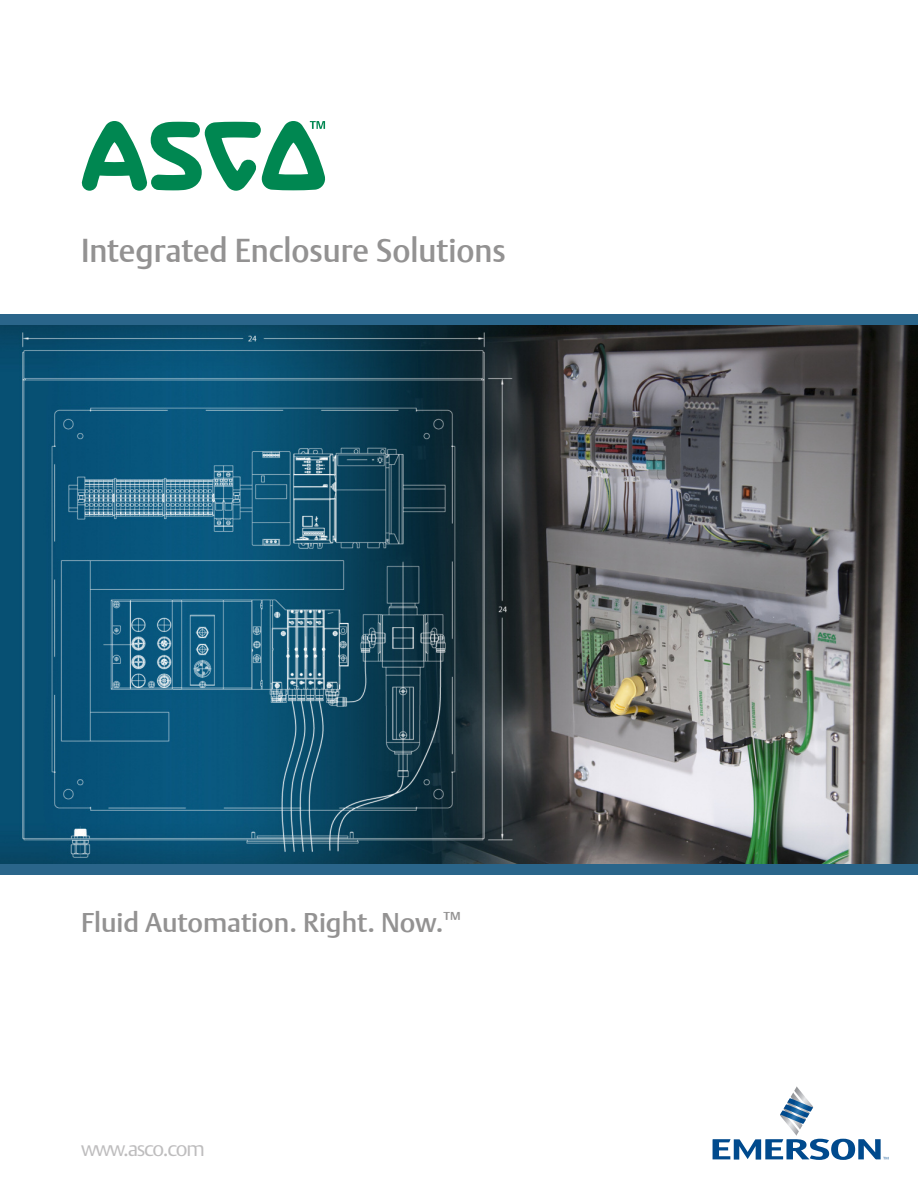
<style>
.page{position:relative;width:918px;height:1188px;background:#fff}
.page>*{position:absolute;margin:0;border:0;box-sizing:border-box;transform-origin:0 0}
.t1{font:500 33px "DTL Argo T";color:#939292;scale:.95 1}
.t2{font:500 27px "DTL Argo T";color:#939292}
.t3{font:21px "DTL Argo T Light";letter-spacing:-.06em;color:#bebdbe}
</style>
<div class="page">
<img style="left:1px;top:325px;width:917px;height:539px">
<div style="left:0;top:314px;width:918px;height:11px;background:#2a658a"></div>
<div style="left:0;top:864px;width:918px;height:11px;background:#2a658a"></div>
<svg style="left:82px;top:121px;width:243px;height:70px"></svg>
<svg style="left:713px;top:1086px;width:175px;height:74px"></svg>
<p class="t1" style="left:81px;top:230px;width:449px">Integrated Enclosure Solutions</p>
<p class="t2" style="left:81px;top:906px;width:381px">Fluid Automation. Right. Now.<sup>™</sup></p>
<p class="t3" style="left:81px;top:1137px;width:125px">www.asco.com</p>
</div>
